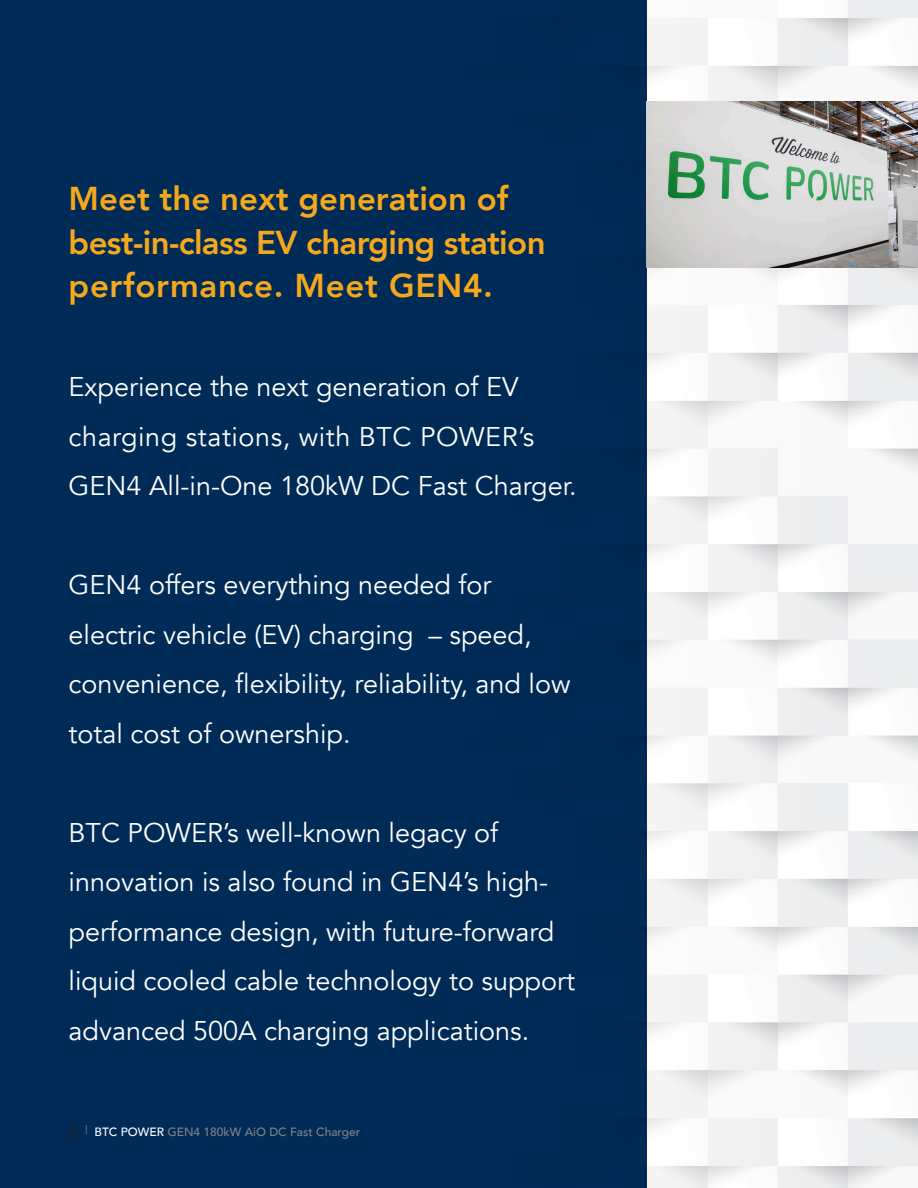
<style>
.page{position:relative;width:918px;height:1188px;background:#fff}
.page>*{position:absolute;margin:0;border:0;box-sizing:border-box;transform-origin:0 0}
.t1{font:800 33px/43.5px "Avenir";color:#f5a81c}
.t2{font:27px/49.5px "Avenir";color:#fff}
.t3{font:500 16.5px "Avenir";color:#231f20}
.t4{font:500 12px "Avenir";color:#808285}
.s1{font-weight:400}
.s2{color:#fff}
</style>
<div class="page">
<div style="left:0;top:0;width:647px;height:1188px;background:#002b57"></div>
<img style="left:632px;top:0;width:286px;height:1188px">
<img style="left:647px;top:101px;width:271px;height:166px">
<p class="t1" style="left:69px;top:177px;width:479px">Meet the next generation of best-in-class EV charging station performance. Meet GEN4.</p>
<p class="t2" style="left:69px;top:363px;width:510px">Experience the next generation of EV charging stations, with BTC POWER’s<br>GEN4 All-in-One 180kW DC Fast Charger.</p>
<p class="t2" style="left:69px;top:561px;width:503px">GEN4 offers everything needed for electric vehicle (EV) charging – speed, convenience, flexibility, reliability, and low total cost of ownership.</p>
<p class="t2" style="left:69px;top:808px;width:508px">BTC POWER’s well-known legacy of innovation is also found in GEN4’s high&shy;performance design, with future-forward liquid cooled cable technology to support advanced 500A charging applications.</p>
<p class="t3" style="left:59px;top:1117px;width:20px">22</p>
<p class="t4" style="left:85px;top:1121px;width:277px"><span class="s1">|</span> <span class="s2">BTC POWER</span> GEN4 180kW AiO DC Fast Charger</p>
</div>
